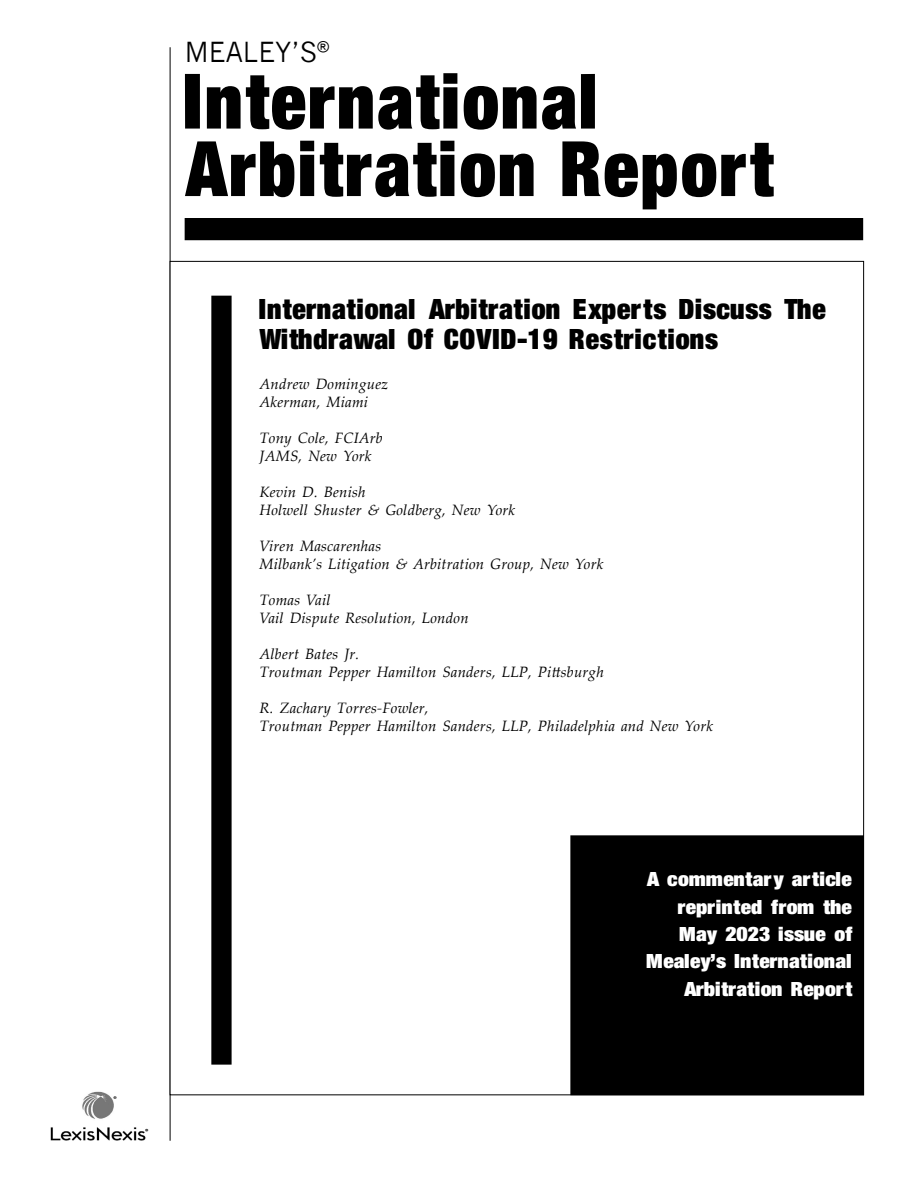
<style>
.page{position:relative;width:918px;height:1188px;background:#fff}
.page>*{position:absolute;margin:0;border:0;box-sizing:border-box;transform-origin:0 0}
.t1{font:81.9px/67.5px "Sans Extra Black Condensed DTC";letter-spacing:.025em;color:#000;scale:.95 1}
.Body_text{font:30px/30px "Sans Extra Black Condensed DTC";letter-spacing:.01em;color:#000}
.t2{font:27px "News Gothic";color:#000}
.t3{font:21px "Sans Extra Black Condensed DTC";color:#fff;scale:1.1 1}
.Body_text-2{font:italic 15px "Palatino Linotype";letter-spacing:.01em;color:#000}
</style>
<div class="page">
<hr style="left:170px;top:47px;width:1px;height:1094px;background:#000">
<div style="left:212px;top:296px;width:19px;height:768px;background:#000"></div>
<div style="left:211px;top:296px;width:21px;height:769px;border:2px solid #000"></div>
<div style="left:571px;top:836px;width:292px;height:258px;background:#000"></div>
<div style="left:570px;top:835px;width:294px;height:260px;border:2px solid #000"></div>
<div style="left:185px;top:219px;width:678px;height:21px;background:#000"></div>
<div style="left:185px;top:218px;width:678px;height:22px;border:1px solid #000"></div>
<img style="left:50px;top:1091px;width:99px;height:50px">
<p class="t2" style="left:185px;top:36px;width:146px">MEALEY’S<sup>®</sup></p>
<p class="t1" style="left:185px;top:65px;width:621px">International<br>Arbitration Report</p>
<p class="Body_text" style="left:260px;top:293px;width:568px">International Arbitration Experts Discuss The<br>Withdrawal Of COVID-19 Restrictions</p>
<p class="Body_text-2" style="left:260px;top:373px;width:130px">Andrew Dominguez</p>
<p class="Body_text-2" style="left:260px;top:391px;width:110px">Akerman, Miami</p>
<p class="Body_text-2" style="left:260px;top:427px;width:125px">Tony Cole, FCIArb</p>
<p class="Body_text-2" style="left:260px;top:445px;width:114px">JAMS, New York</p>
<p class="Body_text-2" style="left:260px;top:481px;width:108px">Kevin D. Benish</p>
<p class="Body_text-2" style="left:260px;top:499px;width:257px">Holwell Shuster &amp; Goldberg, New York</p>
<p class="Body_text-2" style="left:260px;top:535px;width:123px">Viren Mascarenhas</p>
<p class="Body_text-2" style="left:260px;top:553px;width:345px">Milbank’s Litigation &amp; Arbitration Group, New York</p>
<p class="Body_text-2" style="left:260px;top:589px;width:72px">Tomas Vail</p>
<p class="Body_text-2" style="left:260px;top:607px;width:211px">Vail Dispute Resolution, London</p>
<p class="Body_text-2" style="left:260px;top:643px;width:101px">Albert Bates Jr.</p>
<p class="Body_text-2" style="left:260px;top:661px;width:346px">Troutman Pepper Hamilton Sanders, LLP, Pittsburgh</p>
<p class="Body_text-2" style="left:260px;top:697px;width:171px">R. Zachary Torres-Fowler,</p>
<p class="Body_text-2" style="left:260px;top:715px;width:455px">Troutman Pepper Hamilton Sanders, LLP, Philadelphia and New York</p>
<p class="t3" style="left:647px;top:867px;width:188px">A commentary article</p>
<p class="t3" style="left:678px;top:894px;width:160px">reprinted from the</p>
<p class="t3" style="left:680px;top:921px;width:158px">May 2023 issue of</p>
<p class="t3" style="left:647px;top:949px;width:188px">Mealey’s International</p>
<p class="t3" style="left:684px;top:976px;width:154px">Arbitration Report</p>
</div>
